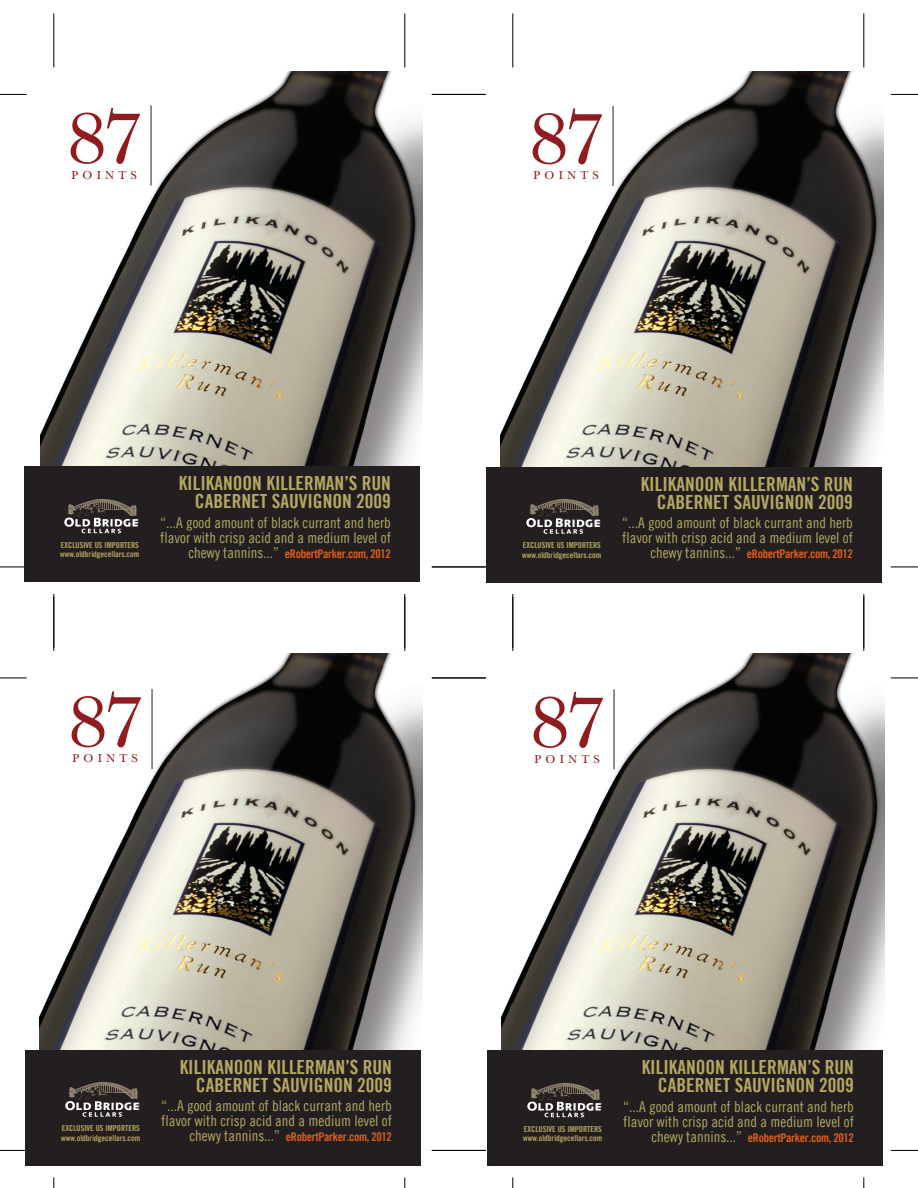
<style>
.page{position:relative;width:918px;height:1188px;background:#fff}
.page>*{position:absolute;margin:0;border:0;box-sizing:border-box;transform-origin:0 0}
.t1{font:75px "New Baskerville LT";letter-spacing:-.05em;color:#911c1f}
.t2{font:19.5px/18px "Trade Gothic LT Bold Cond Twenty";color:#b5a862;text-align:right}
.t3{font:15px/15px "Trade Gothic LT Cond Eighteen";color:#b5a862}
.t4{font:12px "Trade Gothic LT Bold Cond Twenty";letter-spacing:-.025em;color:#e15f1d}
.t5{font:12px "New Baskerville LT";letter-spacing:.35em;color:#911c1f}
.t6{font:8.25px/9.6px "Trade Gothic LT Bold Cond Twenty";color:#b5a862}
.s1{font-family:"Trade Gothic LT Cond Eighteen";font-size:15px;color:#b5a862}
</style>
<div class="page">
<hr style="left:54px;top:13px;width:1px;height:54px;background:#000">
<svg style="left:0;top:94px;width:27px;height:1px"></svg>
<svg style="left:0;top:567px;width:24px;height:1px"></svg>
<hr style="left:54px;top:594px;width:1px;height:54px;background:#000">
<hr style="left:405px;top:13px;width:1px;height:54px;background:#000">
<hr style="left:405px;top:594px;width:1px;height:54px;background:#000">
<hr style="left:513px;top:13px;width:1px;height:54px;background:#000">
<hr style="left:432px;top:94px;width:54px;height:1px;background:#000">
<hr style="left:432px;top:567px;width:54px;height:1px;background:#000">
<hr style="left:513px;top:594px;width:1px;height:54px;background:#000">
<hr style="left:864px;top:13px;width:1px;height:54px;background:#000">
<svg style="left:891px;top:94px;width:27px;height:1px"></svg>
<svg style="left:891px;top:567px;width:27px;height:1px"></svg>
<hr style="left:864px;top:594px;width:1px;height:54px;background:#000">
<hr style="left:54px;top:597px;width:1px;height:54px;background:#000">
<svg style="left:0;top:678px;width:27px;height:1px"></svg>
<svg style="left:0;top:1150px;width:25px;height:1px"></svg>
<hr style="left:405px;top:597px;width:1px;height:54px;background:#000">
<hr style="left:513px;top:597px;width:1px;height:54px;background:#000">
<hr style="left:432px;top:678px;width:54px;height:1px;background:#000">
<hr style="left:432px;top:1150px;width:54px;height:1px;background:#000">
<hr style="left:864px;top:597px;width:1px;height:54px;background:#000">
<svg style="left:891px;top:678px;width:27px;height:1px"></svg>
<svg style="left:891px;top:1150px;width:27px;height:1px"></svg>
<img style="left:40px;top:653px;width:382px;height:397px">
<div style="left:25px;top:1050px;width:396px;height:115px;background:#231f20"></div>
<svg style="left:65px;top:1101px;width:74px;height:16px"></svg>
<img style="left:69px;top:1082px;width:68px;height:18px">
<hr style="left:152px;top:689px;width:1px;height:80px;background:#231f20">
<img style="left:502px;top:654px;width:382px;height:397px">
<div style="left:487px;top:1051px;width:396px;height:115px;background:#231f20"></div>
<svg style="left:527px;top:1102px;width:74px;height:15px"></svg>
<img style="left:531px;top:1083px;width:68px;height:17px">
<hr style="left:614px;top:690px;width:1px;height:80px;background:#231f20">
<img style="left:40px;top:71px;width:383px;height:396px">
<div style="left:24px;top:467px;width:396px;height:115px;background:#231f20"></div>
<svg style="left:64px;top:518px;width:74px;height:15px"></svg>
<img style="left:68px;top:499px;width:68px;height:17px">
<hr style="left:151px;top:106px;width:1px;height:80px;background:#231f20">
<img style="left:501px;top:72px;width:382px;height:395px">
<div style="left:486px;top:467px;width:396px;height:115px;background:#231f20"></div>
<svg style="left:526px;top:518px;width:74px;height:16px"></svg>
<img style="left:530px;top:499px;width:68px;height:18px">
<hr style="left:613px;top:106px;width:1px;height:80px;background:#231f20">
<h1 class="t1" style="left:68px;top:95px;width:76px">87</h1>
<p class="t5" style="left:71px;top:168px;width:67px">POINTS</p>
<h1 class="t1" style="left:530px;top:96px;width:76px">87</h1>
<p class="t5" style="left:533px;top:168px;width:67px">POINTS</p>
<p class="t6" style="left:60px;top:540px;width:81px">EXCLUSIVE US IMPORTERS www.oldbridgecellars.com</p>
<h2 class="t2" style="left:179px;top:474px;width:214px">KILIKANOON KILLERMAN’S RUN<br>CABERNET SAUVIGNON 2009</h2>
<p class="t3" style="left:160px;top:515px;width:232px">“...A good amount of black currant and herb flavor with crisp acid and a medium level of</p>
<p class="t4" style="left:188px;top:546px;width:204px"><span class="s1">chewy tannins...”</span> eRobertParker.com, 2012</p>
<p class="t6" style="left:522px;top:540px;width:81px">EXCLUSIVE US IMPORTERS www.oldbridgecellars.com</p>
<h2 class="t2" style="left:641px;top:475px;width:214px">KILIKANOON KILLERMAN’S RUN<br>CABERNET SAUVIGNON 2009</h2>
<p class="t3" style="left:622px;top:515px;width:232px">“...A good amount of black currant and herb flavor with crisp acid and a medium level of</p>
<p class="t4" style="left:650px;top:547px;width:204px"><span class="s1">chewy tannins...”</span> eRobertParker.com, 2012</p>
<h1 class="t1" style="left:69px;top:679px;width:76px">87</h1>
<p class="t5" style="left:72px;top:751px;width:67px">POINTS</p>
<h1 class="t1" style="left:531px;top:679px;width:76px">87</h1>
<p class="t5" style="left:534px;top:752px;width:67px">POINTS</p>
<p class="t6" style="left:61px;top:1123px;width:81px">EXCLUSIVE US IMPORTERS www.oldbridgecellars.com</p>
<h2 class="t2" style="left:180px;top:1058px;width:214px">KILIKANOON KILLERMAN’S RUN<br>CABERNET SAUVIGNON 2009</h2>
<p class="t3" style="left:161px;top:1098px;width:232px">“...A good amount of black currant and herb flavor with crisp acid and a medium level of</p>
<p class="t4" style="left:189px;top:1130px;width:204px"><span class="s1">chewy tannins...”</span> eRobertParker.com, 2012</p>
<p class="t6" style="left:523px;top:1124px;width:81px">EXCLUSIVE US IMPORTERS www.oldbridgecellars.com</p>
<h2 class="t2" style="left:642px;top:1058px;width:214px">KILIKANOON KILLERMAN’S RUN<br>CABERNET SAUVIGNON 2009</h2>
<p class="t3" style="left:623px;top:1099px;width:232px">“...A good amount of black currant and herb flavor with crisp acid and a medium level of</p>
<p class="t4" style="left:651px;top:1130px;width:204px"><span class="s1">chewy tannins...”</span> eRobertParker.com, 2012</p>
</div>
